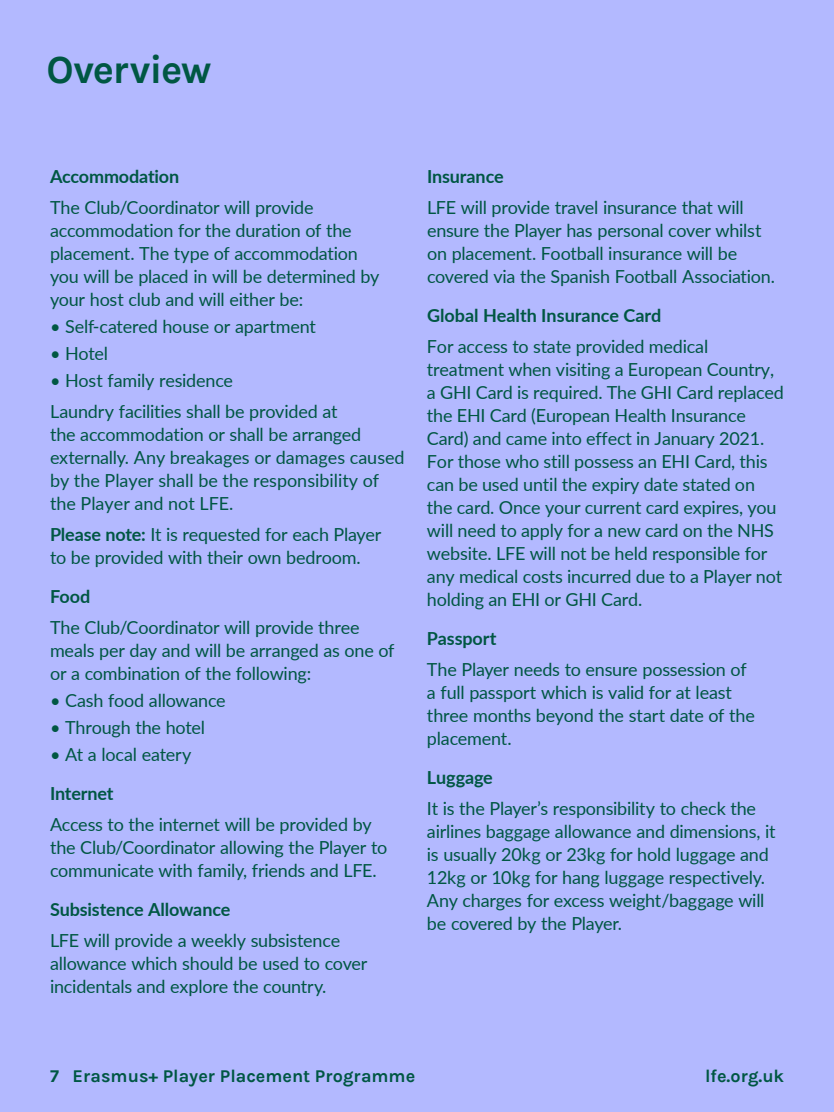
<style>
.page{position:relative;width:834px;height:1112px;background:#b3b9ff}
.page>*{position:absolute;margin:0;border:0;box-sizing:border-box;transform-origin:0 0}
.Page_Header{font:700 40px "Karla";letter-spacing:-.03em;color:#005743}
.t1{font:18px/23px "Lato";letter-spacing:-.01em;color:#005743}
.t2{font:700 18px "Lato";letter-spacing:-.005em;color:#005743}
.t3{font:700 18px "Karla";color:#005743}
.s1{font-weight:700}
</style>
<div class="page">
<p class="Page_Header" style="left:46px;top:46px;width:167px">Overview</p>
<p class="t2" style="left:50px;top:163px;width:131px">Accommodation</p>
<p class="t1" style="left:50px;top:195px;width:331px">The Club/Coordinator will provide accommodation for the duration of the placement. The type of accommodation you will be placed in will be determined by your host club and will either be:</p>
<p class="t1" style="left:50px;top:314px;width:267px">• Self-catered house or apartment</p>
<p class="t1" style="left:50px;top:341px;width:60px">• Hotel</p>
<p class="t1" style="left:50px;top:368px;width:185px">• Host family residence</p>
<p class="t1" style="left:50px;top:399px;width:356px">Laundry facilities shall be provided at<br>the accommodation or shall be arranged externally. Any breakages or damages caused by the Player shall be the responsibility of the Player and not LFE.</p>
<p class="t1" style="left:50px;top:522px;width:333px"><span class="s1">Please note:</span> It is requested for each Player to be provided with their own bedroom.</p>
<p class="t2" style="left:50px;top:583px;width:42px">Food</p>
<p class="t1" style="left:50px;top:615px;width:346px">The Club/Coordinator will provide three meals per day and will be arranged as one of or a combination of the following:</p>
<p class="t1" style="left:50px;top:688px;width:177px">• Cash food allowance</p>
<p class="t1" style="left:50px;top:715px;width:157px">• Through the hotel</p>
<p class="t1" style="left:50px;top:742px;width:143px">• At a local eatery</p>
<p class="t2" style="left:50px;top:780px;width:65px">Internet</p>
<p class="t1" style="left:50px;top:812px;width:339px">Access to the internet will be provided by the Club/Coordinator allowing the Player to communicate with family, friends and LFE.</p>
<p class="t2" style="left:50px;top:896px;width:182px">Subsistence Allowance</p>
<p class="t1" style="left:50px;top:928px;width:319px">LFE will provide a weekly subsistence allowance which should be used to cover incidentals and explore the country.</p>
<p class="t2" style="left:427px;top:163px;width:78px">Insurance</p>
<p class="t1" style="left:427px;top:195px;width:350px">LFE will provide travel insurance that will ensure the Player has personal cover whilst on placement. Football insurance will be covered via the Spanish Football Association.</p>
<p class="t2" style="left:427px;top:302px;width:236px">Global Health Insurance Card</p>
<p class="t1" style="left:427px;top:334px;width:358px">For access to state provided medical treatment when visiting a European Country, a GHI Card is required. The GHI Card replaced the EHI Card (European Health Insurance Card) and came into effect in January 2021.<br>For those who still possess an EHI Card, this can be used until the expiry date stated on the card. Once your current card expires, you will need to apply for a new card on the NHS website. LFE will not be held responsible for any medical costs incurred due to a Player not holding an EHI or GHI Card.</p>
<p class="t2" style="left:427px;top:625px;width:71px">Passport</p>
<p class="t1" style="left:427px;top:657px;width:329px">The Player needs to ensure possession of a full passport which is valid for at least three months beyond the start date of the placement.</p>
<p class="t2" style="left:427px;top:764px;width:67px">Luggage</p>
<p class="t1" style="left:427px;top:796px;width:350px">It is the Player’s responsibility to check the airlines baggage allowance and dimensions, it is usually 20kg or 23kg for hold luggage and 12kg or 10kg for hang luggage respectively.<br>Any charges for excess weight/baggage will be covered by the Player.</p>
<p class="t3" style="left:50px;top:1066px;width:367px">7 Erasmus+ Player Placement Programme</p>
<p class="t3" style="left:705px;top:1066px;width:80px">lfe.org.uk</p>
</div>
